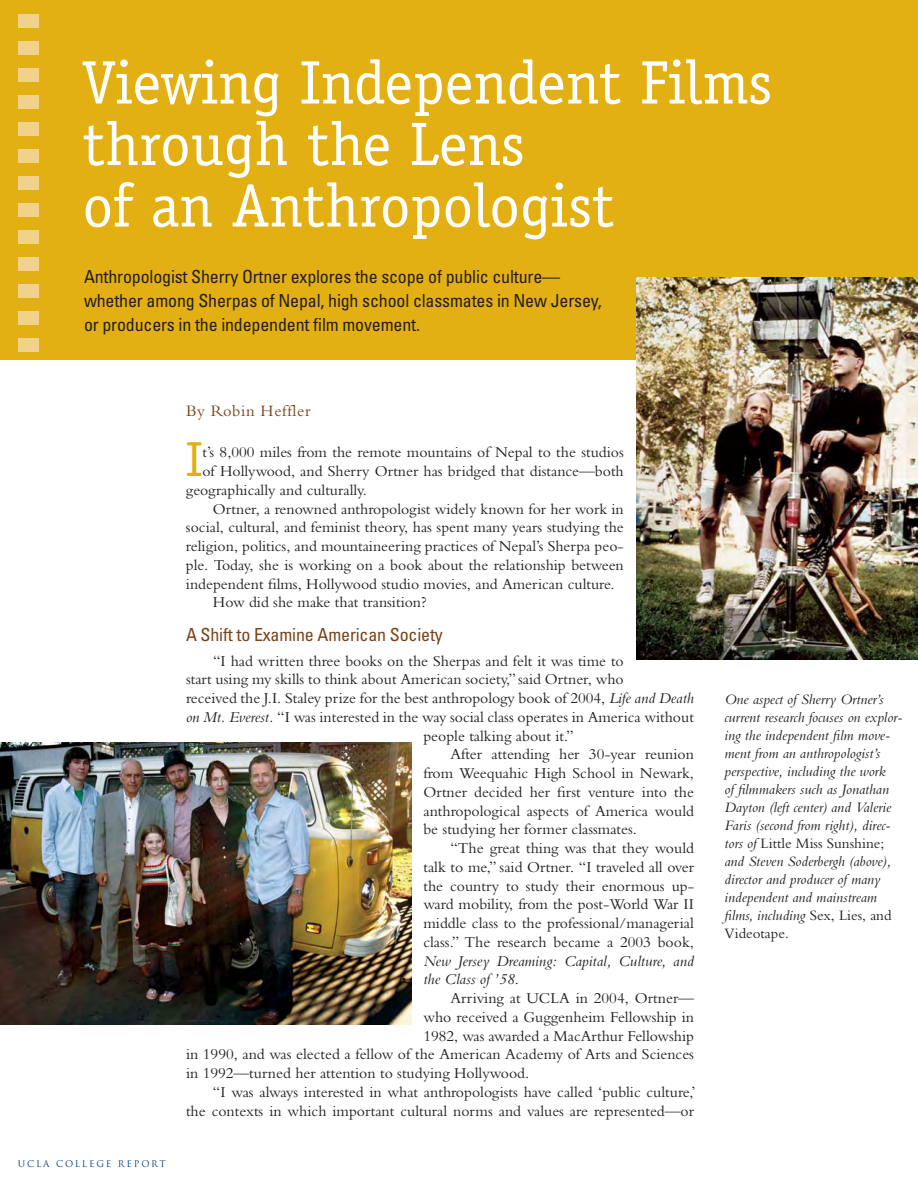
<style>
.page{position:relative;width:918px;height:1188px;background:#fff}
.page>*{position:absolute;margin:0;border:0;box-sizing:border-box;transform-origin:0 0}
.t1{font:61.5px/61.5px "Officina Serif";color:#fff}
.t2{font:49.35px "Officina Serif";color:#e3b013}
.t3{font:condensed 18px/24px "Univers";letter-spacing:-.01em;color:#231f20}
.t4{font:condensed 18px "Univers";letter-spacing:-.01em;color:#7a4318}
.t5{font:16.5px "Bembo";letter-spacing:.04em;color:#7a4318}
.t6{font:15.75px "Bembo MT Std";color:#231f20}
.t7{font:italic 15.75px/18.8px "Bembo MT Std";color:#231f20}
.t8{font:italic 15px/18px "Bembo MT Std";color:#231f20}
.t9{font:9px "Trajan";letter-spacing:.2em;color:#023e88}
.s1{font-style:italic}
.s2{font-style:normal}
</style>
<div class="page">
<div style="left:0;top:0;width:918px;height:360px;background:#e3b013"></div>
<img style="left:0;top:742px;width:411px;height:283px">
<img style="left:636px;top:278px;width:282px;height:381px">
<div style="left:18px;top:14px;width:21px;height:14px;background:#f0d28b"></div>
<div style="left:18px;top:41px;width:21px;height:14px;background:#f0d28b"></div>
<div style="left:18px;top:68px;width:21px;height:14px;background:#f0d28b"></div>
<div style="left:18px;top:95px;width:21px;height:14px;background:#f0d28b"></div>
<div style="left:18px;top:122px;width:21px;height:14px;background:#f0d28b"></div>
<div style="left:18px;top:149px;width:21px;height:14px;background:#f0d28b"></div>
<div style="left:18px;top:176px;width:21px;height:14px;background:#f0d28b"></div>
<div style="left:18px;top:203px;width:21px;height:14px;background:#f0d28b"></div>
<div style="left:18px;top:230px;width:21px;height:14px;background:#f0d28b"></div>
<div style="left:18px;top:257px;width:21px;height:14px;background:#f0d28b"></div>
<div style="left:18px;top:284px;width:21px;height:14px;background:#f0d28b"></div>
<div style="left:18px;top:311px;width:21px;height:14px;background:#f0d28b"></div>
<div style="left:18px;top:338px;width:21px;height:14px;background:#f0d28b"></div>
<h1 class="t1" style="left:82px;top:57px;width:691px">Viewing Independent Films through the Lens<br>of an Anthropologist</h1>
<p class="t3" style="left:84px;top:266px;width:519px">Anthropologist Sherry Ortner explores the scope of public culture— whether among Sherpas of Nepal, high school classmates in New Jersey, or producers in the independent film movement.</p>
<p class="t9" style="left:18px;top:1159px;width:149px">UCLA COLLEGE REPORT</p>
<p class="t5" style="left:186px;top:405px;width:126px">By Robin Heffler</p>
<h2 class="t2" style="left:186px;top:441px;width:18px">I</h2>
<p class="t6" style="left:202px;top:446px;width:423px">t’s 8,000 miles from the remote mountains of Nepal to the studios</p>
<p class="t6" style="left:202px;top:465px;width:423px">of Hollywood, and Sherry Ortner has bridged that distance—both</p>
<p class="t6" style="left:186px;top:484px;width:182px">geographically and culturally.</p>
<p class="t6" style="left:213px;top:502px;width:412px">Ortner, a renowned anthropologist widely known for her work in</p>
<p class="t6" style="left:186px;top:521px;width:439px">social, cultural, and feminist theory, has spent many years studying the</p>
<p class="t6" style="left:186px;top:540px;width:439px">religion, politics, and mountaineering practices of Nepal’s Sherpa peo-</p>
<p class="t6" style="left:186px;top:559px;width:439px">ple. Today, she is working on a book about the relationship between</p>
<p class="t6" style="left:186px;top:577px;width:430px">independent films, Hollywood studio movies, and American culture.</p>
<p class="t6" style="left:213px;top:596px;width:215px">How did she make that transition?</p>
<p class="t4" style="left:186px;top:628px;width:258px">A Shift to Examine American Society</p>
<p class="t6" style="left:213px;top:655px;width:412px">“I had written three books on the Sherpas and felt it was time to</p>
<p class="t6" style="left:186px;top:673px;width:439px">start using my skills to think about American society,” said Ortner, who</p>
<p class="t6" style="left:186px;top:692px;width:510px">received the J.I. Staley prize for the best anthropology book of 2004, <span class="s1">Life and Death</span></p>
<p class="t6" style="left:186px;top:711px;width:510px"><span class="s1">on Mt. Everest.</span> “I was interested in the way social class operates in America without</p>
<p class="t6" style="left:423px;top:730px;width:152px">people talking about it.”</p>
<p class="t6" style="left:450px;top:748px;width:245px">After attending her 30-year reunion</p>
<p class="t6" style="left:423px;top:767px;width:272px">from Weequahic High School in Newark,</p>
<p class="t6" style="left:423px;top:786px;width:272px">Ortner decided her first venture into the</p>
<p class="t6" style="left:423px;top:804px;width:272px">anthropological aspects of America would</p>
<p class="t6" style="left:423px;top:823px;width:215px">be studying her former classmates.</p>
<p class="t6" style="left:450px;top:842px;width:245px">“The great thing was that they would</p>
<p class="t6" style="left:423px;top:861px;width:272px">talk to me,” said Ortner. “I traveled all over</p>
<p class="t6" style="left:423px;top:879px;width:272px">the country to study their enormous up-</p>
<p class="t6" style="left:423px;top:898px;width:272px">ward mobility, from the post-World War II</p>
<p class="t6" style="left:423px;top:917px;width:272px">middle class to the professional/managerial</p>
<p class="t6" style="left:423px;top:936px;width:272px">class.” The research became a 2003 book,</p>
<p class="t7" style="left:423px;top:953px;width:272px">New Jersey Dreaming: Capital, Culture, and the Class of ’58<span class="s2">.</span></p>
<p class="t6" style="left:450px;top:992px;width:245px">Arriving at UCLA in 2004, Ortner—</p>
<p class="t6" style="left:423px;top:1011px;width:272px">who received a Guggenheim Fellowship in</p>
<p class="t6" style="left:423px;top:1029px;width:272px">1982, was awarded a MacArthur Fellowship</p>
<p class="t6" style="left:186px;top:1048px;width:510px">in 1990, and was elected a fellow of the American Academy of Arts and Sciences</p>
<p class="t6" style="left:186px;top:1067px;width:345px">in 1992—turned her attention to studying Hollywood.</p>
<p class="t6" style="left:213px;top:1086px;width:484px">“I was always interested in what anthropologists have called ‘public culture,’</p>
<p class="t6" style="left:186px;top:1104px;width:510px">the contexts in which important cultural norms and values are represented—or</p>
<p class="t8" style="left:724px;top:691px;width:179px">One aspect of Sherry Ortner’s current research focuses on explor&shy;ing the independent film move&shy;ment from an anthropologist’s perspective, including the work<br>of filmmakers such as Jonathan<br>Dayton (left center) and Valerie<br>Faris (second from right), direc&shy;tors of <span class="s2">Little Miss Sunshine; </span>and Steven Soderbergh (above), director and producer of many independent and mainstream films, including <span class="s2">Sex, Lies, and<br>Videotape</span>.</p>
</div>
